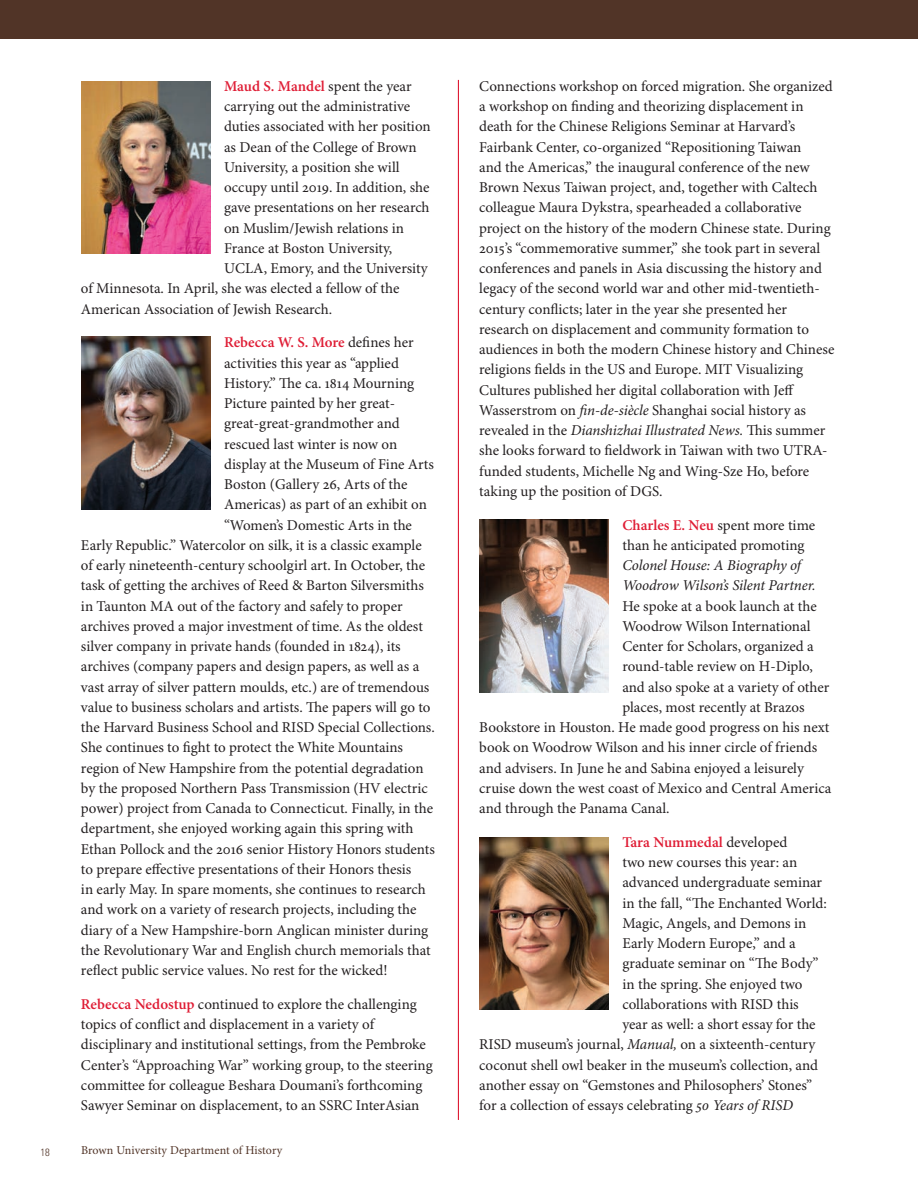
<style>
.page{position:relative;width:918px;height:1188px;background:#fff}
.page>*{position:absolute;margin:0;border:0;box-sizing:border-box;transform-origin:0 0}
.t1{font:15px/20.2px "Minion Pro";color:#231f20}
.t2{font:600 15px "Minion Pro";color:#df1d35}
.t3{font:italic 15px/20.2px "Minion Pro";letter-spacing:-.01em;color:#231f20}
.t4{font:12px "Minion Pro";letter-spacing:.005em;color:#513427}
.t5{font:300 condensed 10.5px "Univers";color:#513427}
.s1{font-weight:400;color:#231f20}
.s2{font-weight:600;color:#df1d35}
.s3{font-style:italic}
</style>
<div class="page">
<div style="left:0;top:0;width:918px;height:39px;background:#513427"></div>
<hr style="left:458px;top:80px;width:1px;height:1040px;background:#df1d35">
<img style="left:81px;top:337px;width:130px;height:173px">
<img style="left:479px;top:520px;width:130px;height:173px">
<img style="left:479px;top:837px;width:130px;height:173px">
<img style="left:81px;top:81px;width:130px;height:173px">
<p class="t2" style="left:224px;top:77px;width:189px">Maud S. Mandel <span class="s1">spent the year</span></p>
<p class="t1" style="left:224px;top:97px;width:188px">carrying out the administrative</p>
<p class="t1" style="left:224px;top:117px;width:208px">duties associated with her position</p>
<p class="t1" style="left:224px;top:137px;width:194px">as Dean of the College of Brown</p>
<p class="t1" style="left:224px;top:158px;width:177px">University, a position she will</p>
<p class="t1" style="left:224px;top:178px;width:207px">occupy until 2019. In addition, she</p>
<p class="t1" style="left:224px;top:198px;width:207px">gave presentations on her research</p>
<p class="t1" style="left:224px;top:218px;width:181px">on Muslim/Jewish relations in</p>
<p class="t1" style="left:224px;top:239px;width:170px">France at Boston University,</p>
<p class="t1" style="left:224px;top:259px;width:205px">UCLA, Emory, and the University</p>
<p class="t1" style="left:81px;top:279px;width:320px">of Minnesota. In April, she was elected a fellow of the</p>
<p class="t1" style="left:81px;top:299px;width:253px">American Association of Jewish Research.</p>
<p class="t2" style="left:224px;top:334px;width:191px">Rebecca W. S. More <span class="s1">defines her</span></p>
<p class="t1" style="left:224px;top:353px;width:176px">activities this year as “applied</p>
<p class="t1" style="left:224px;top:374px;width:192px">History.” The ca. 1814 Mourning</p>
<p class="t1" style="left:224px;top:394px;width:172px">Picture painted by her great-</p>
<p class="t1" style="left:224px;top:414px;width:177px">great-great-grandmother and</p>
<p class="t1" style="left:224px;top:434px;width:175px">rescued last winter is now on</p>
<p class="t1" style="left:224px;top:455px;width:211px">display at the Museum of Fine Arts</p>
<p class="t1" style="left:224px;top:475px;width:185px">Boston (Gallery 26, Arts of the</p>
<p class="t1" style="left:224px;top:495px;width:204px">Americas) as part of an exhibit on</p>
<p class="t1" style="left:224px;top:515px;width:189px">“Women’s Domestic Arts in the</p>
<p class="t1" style="left:81px;top:536px;width:342px">Early Republic.” Watercolor on silk, it is a classic example</p>
<p class="t1" style="left:81px;top:556px;width:346px">of early nineteenth-century schoolgirl art. In October, the</p>
<p class="t1" style="left:81px;top:576px;width:344px">task of getting the archives of Reed &amp; Barton Silversmiths</p>
<p class="t1" style="left:81px;top:596px;width:323px">in Taunton MA out of the factory and safely to proper</p>
<p class="t1" style="left:81px;top:617px;width:343px">archives proved a major investment of time. As the oldest</p>
<p class="t1" style="left:81px;top:637px;width:321px">silver company in private hands (founded in 1824), its</p>
<p class="t1" style="left:81px;top:657px;width:340px">archives (company papers and design papers, as well as a</p>
<p class="t1" style="left:81px;top:677px;width:350px">vast array of silver pattern moulds, etc.) are of tremendous</p>
<p class="t1" style="left:81px;top:698px;width:351px">value to business scholars and artists. The papers will go to</p>
<p class="t1" style="left:81px;top:718px;width:355px">the Harvard Business School and RISD Special Collections.</p>
<p class="t1" style="left:81px;top:738px;width:324px">She continues to fight to protect the White Mountains</p>
<p class="t1" style="left:81px;top:758px;width:344px">region of New Hampshire from the potential degradation</p>
<p class="t1" style="left:81px;top:779px;width:348px">by the proposed Northern Pass Transmission (HV electric</p>
<p class="t1" style="left:81px;top:799px;width:354px">power) project from Canada to Connecticut. Finally, in the</p>
<p class="t1" style="left:81px;top:819px;width:334px">department, she enjoyed working again this spring with</p>
<p class="t1" style="left:81px;top:839px;width:355px">Ethan Pollock and the 2016 senior History Honors students</p>
<p class="t1" style="left:81px;top:860px;width:332px">to prepare effective presentations of their Honors thesis</p>
<p class="t1" style="left:81px;top:880px;width:346px">in early May. In spare moments, she continues to research</p>
<p class="t1" style="left:81px;top:900px;width:337px">and work on a variety of research projects, including the</p>
<p class="t1" style="left:81px;top:920px;width:349px">diary of a New Hampshire-born Anglican minister during</p>
<p class="t1" style="left:81px;top:941px;width:351px">the Revolutionary War and English church memorials that</p>
<p class="t1" style="left:81px;top:961px;width:308px">reflect public service values. No rest for the wicked!</p>
<p class="t1" style="left:81px;top:995px;width:353px"><span class="s2">Rebecca Nedostup</span> continued to explore the challenging topics of conflict and displacement in a variety of disciplinary and institutional settings, from the Pembroke Center’s “Approaching War” working group, to the steering committee for colleague Beshara Doumani’s forthcoming Sawyer Seminar on displacement, to an SSRC InterAsian</p>
<p class="t5" style="left:40px;top:1146px;width:11px">18</p>
<p class="t4" style="left:81px;top:1143px;width:203px">Brown University Department of History</p>
<p class="t1" style="left:479px;top:77px;width:357px">Connections workshop on forced migration. She organized a workshop on finding and theorizing displacement in death for the Chinese Religions Seminar at Harvard’s Fairbank Center, co-organized “Repositioning Taiwan<br>and the Americas,” the inaugural conference of the new Brown Nexus Taiwan project, and, together with Caltech colleague Maura Dykstra, spearheaded a collaborative project on the history of the modern Chinese state. During 2015’s “commemorative summer,” she took part in several conferences and panels in Asia discussing the history and legacy of the second world war and other mid-twentieth&shy;century conflicts; later in the year she presented her research on displacement and community formation to audiences in both the modern Chinese history and Chinese religions fields in the US and Europe. MIT Visualizing Cultures published her digital collaboration with Jeff Wasserstrom on <span class="s3">fin-de-siècle</span> Shanghai social history as revealed in the <span class="s3">Dianshizhai Illustrated News.</span> This summer she looks forward to fieldwork in Taiwan with two UTRA&shy;funded students, Michelle Ng and Wing-Sze Ho, before taking up the position of DGS.</p>
<p class="t1" style="left:622px;top:515px;width:194px"><span class="s2">Charles E. Neu</span> spent more time than he anticipated promoting</p>
<p class="t3" style="left:622px;top:556px;width:195px">Colonel House: A Biography of<br>Woodrow Wilson’s Silent Partner.</p>
<p class="t1" style="left:622px;top:596px;width:196px">He spoke at a book launch at the</p>
<p class="t1" style="left:622px;top:617px;width:190px">Woodrow Wilson International</p>
<p class="t1" style="left:622px;top:637px;width:193px">Center for Scholars, organized a</p>
<p class="t1" style="left:622px;top:657px;width:192px">round-table review on H-Diplo,</p>
<p class="t1" style="left:622px;top:677px;width:209px">and also spoke at a variety of other</p>
<p class="t1" style="left:622px;top:698px;width:184px">places, most recently at Brazos</p>
<p class="t1" style="left:479px;top:718px;width:352px">Bookstore in Houston. He made good progress on his next</p>
<p class="t1" style="left:479px;top:738px;width:340px">book on Woodrow Wilson and his inner circle of friends</p>
<p class="t1" style="left:479px;top:758px;width:326px">and advisers. In June he and Sabina enjoyed a leisurely</p>
<p class="t1" style="left:479px;top:779px;width:354px">cruise down the west coast of Mexico and Central America</p>
<p class="t1" style="left:479px;top:799px;width:192px">and through the Panama Canal.</p>
<p class="t2" style="left:622px;top:833px;width:167px">Tara Nummedal <span class="s1">developed</span></p>
<p class="t1" style="left:622px;top:853px;width:176px">two new courses this year: an</p>
<p class="t1" style="left:622px;top:873px;width:201px">advanced undergraduate seminar</p>
<p class="t1" style="left:622px;top:893px;width:206px">in the fall, “The Enchanted World:</p>
<p class="t1" style="left:622px;top:914px;width:185px">Magic, Angels, and Demons in</p>
<p class="t1" style="left:622px;top:934px;width:175px">Early Modern Europe,” and a</p>
<p class="t1" style="left:622px;top:954px;width:198px">graduate seminar on “The Body”</p>
<p class="t1" style="left:622px;top:974px;width:182px">in the spring. She enjoyed two</p>
<p class="t1" style="left:622px;top:995px;width:178px">collaborations with RISD this</p>
<p class="t1" style="left:622px;top:1015px;width:195px">year as well: a short essay for the</p>
<p class="t1" style="left:479px;top:1035px;width:338px">RISD museum’s journal, <span class="s3">Manual,</span> on a sixteenth-century</p>
<p class="t1" style="left:479px;top:1055px;width:340px">coconut shell owl beaker in the museum’s collection, and</p>
<p class="t1" style="left:479px;top:1076px;width:334px">another essay on “Gemstones and Philosophers’ Stones”</p>
<p class="t1" style="left:479px;top:1096px;width:315px">for a collection of essays celebrating <span class="s3">50 Years of RISD</span></p>
</div>
